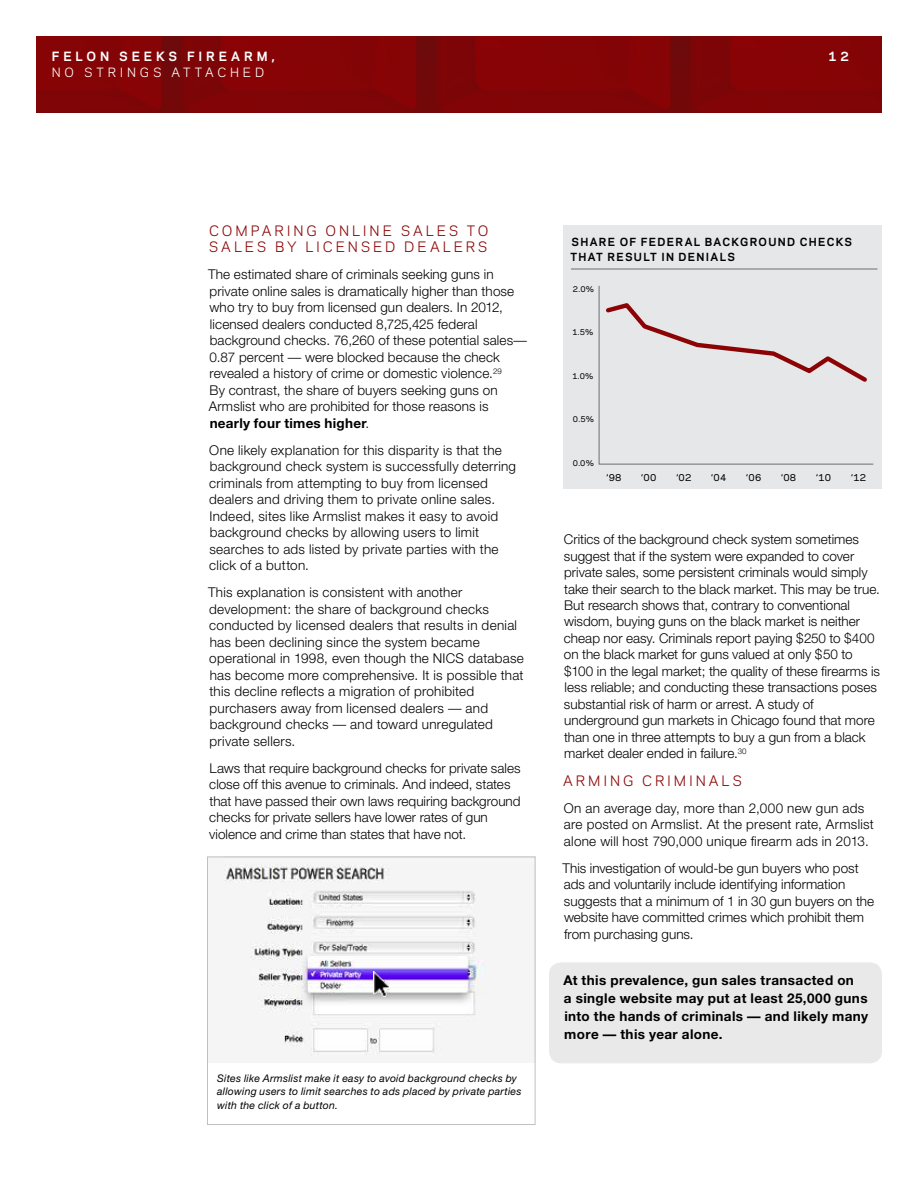
<style>
.page{position:relative;width:918px;height:1188px;background:#fff}
.page>*{position:absolute;margin:0;border:0;box-sizing:border-box;transform-origin:0 0}
.t1{font:300 13.5px/16.5px "Helvetica Neue";letter-spacing:.005em;color:#000}
.t2{font:700 13.5px/18px "Helvetica Neue";letter-spacing:.03em;color:#000}
.t3{font:13.5px/16.5px "Galaxie Polaris";letter-spacing:.21em;color:#8b0304}
.t4{font:700 12px "Galaxie Polaris";letter-spacing:.315em;color:#fff}
.t5{font:12px "Galaxie Polaris";letter-spacing:.315em;color:#fff}
.t6{font:italic 10.5px/13.5px "Helvetica Neue";letter-spacing:.02em;color:#000}
.t7{font:700 10.5px/15px "Galaxie Polaris";letter-spacing:.125em;color:#000}
.t8{font:500 9px "Galaxie Polaris";letter-spacing:.025em;color:#000}
.t9{font:500 7.5px "Galaxie Polaris";color:#000}
.s1{font-weight:700}
</style>
<div class="page">
<div style="left:549px;top:962px;width:333px;height:101px;background:#e9e9ea;border-radius:12px"></div>
<div style="left:563px;top:225px;width:319px;height:263px;background:#e6e7e8"></div>
<hr style="left:571px;top:269px;width:307px;height:1px;background:#6d6e71">
<svg style="left:598px;top:285px;width:276px;height:180px"></svg>
<img style="left:224px;top:858px;width:310px;height:198px">
<div style="left:207px;top:856px;width:329px;height:269px;border:1px solid #bec0c2"></div>
<img style="left:374px;top:971px;width:16px;height:26px">
<img style="left:36px;top:36px;width:846px;height:76px">
<p class="t4" style="left:52px;top:47px;width:224px">FELON SEEKS FIREARM,</p>
<p class="t5" style="left:52px;top:63px;width:214px">NO STRINGS ATTACHED</p>
<p class="t4" style="left:828px;top:47px;width:22px">1 2</p>
<p class="t3" style="left:209px;top:222px;width:281px">COMPARING ONLINE SALES TO<br>SALES BY LICENSED DEALERS</p>
<p class="t1" style="left:208px;top:266px;width:321px">The estimated share of criminals seeking guns in private online sales is dramatically higher than those who try to buy from licensed gun dealers. In 2012, licensed dealers conducted 8,725,425 federal background checks. 76,260 of these potential sales— 0.87 percent — were blocked because the check revealed a history of crime or domestic violence.<sup>29<br></sup>By contrast, the share of buyers seeking guns on Armslist who are prohibited for those reasons is <span class="s1">nearly four times higher</span>.</p>
<p class="t1" style="left:209px;top:441px;width:308px">One likely explanation for this disparity is that the background check system is successfully deterring criminals from attempting to buy from licensed dealers and driving them to private online sales.<br>Indeed, sites like Armslist makes it easy to avoid background checks by allowing users to limit searches to ads listed by private parties with the click of a button.</p>
<p class="t1" style="left:208px;top:584px;width:317px">This explanation is consistent with another development: the share of background checks conducted by licensed dealers that results in denial has been declining since the system became operational in 1998, even though the NICS database has become more comprehensive. It is possible that this decline reflects a migration of prohibited purchasers away from licensed dealers — and background checks — and toward unregulated private sellers.</p>
<p class="t1" style="left:209px;top:759px;width:313px">Laws that require background checks for private sales close off this avenue to criminals. And indeed, states that have passed their own laws requiring background checks for private sellers have lower rates of gun violence and crime than states that have not.</p>
<p class="t6" style="left:217px;top:1071px;width:306px">Sites like Armslist make it easy to avoid background checks by allowing users to limit searches to ads placed by private parties with the click of a button.</p>
<p class="t7" style="left:570px;top:234px;width:283px">SHARE OF FEDERAL BACKGROUND CHECKS<br>THAT RESULT IN DENIALS</p>
<p class="t9" style="left:573px;top:283px;width:23px">2.0%</p>
<p class="t9" style="left:572px;top:327px;width:23px">1.5%</p>
<p class="t9" style="left:572px;top:370px;width:23px">1.0%</p>
<p class="t9" style="left:573px;top:414px;width:22px">0.5%</p>
<p class="t9" style="left:573px;top:457px;width:23px">0.0%</p>
<p class="t8" style="left:607px;top:470px;width:16px">‘98</p>
<p class="t8" style="left:642px;top:470px;width:16px">‘00</p>
<p class="t8" style="left:677px;top:470px;width:16px">‘02</p>
<p class="t8" style="left:712px;top:470px;width:16px">‘04</p>
<p class="t8" style="left:747px;top:470px;width:16px">‘06</p>
<p class="t8" style="left:782px;top:470px;width:16px">‘08</p>
<p class="t8" style="left:817px;top:470px;width:16px">‘10</p>
<p class="t8" style="left:851px;top:470px;width:16px">‘12</p>
<p class="t1" style="left:564px;top:531px;width:318px">Critics of the background check system sometimes suggest that if the system were expanded to cover private sales, some persistent criminals would simply take their search to the black market. This may be true.<br>But research shows that, contrary to conventional wisdom, buying guns on the black market is neither cheap nor easy. Criminals report paying $250 to $400 on the black market for guns valued at only $50 to $100 in the legal market; the quality of these firearms is less reliable; and conducting these transactions poses substantial risk of harm or arrest. A study of underground gun markets in Chicago found that more than one in three attempts to buy a gun from a black market dealer ended in failure.<sup>30</sup></p>
<p class="t3" style="left:563px;top:771px;width:180px">ARMING CRIMINALS</p>
<p class="t1" style="left:564px;top:799px;width:312px">On an average day, more than 2,000 new gun ads are posted on Armslist. At the present rate, Armslist alone will host 790,000 unique firearm ads in 2013.</p>
<p class="t1" style="left:563px;top:859px;width:313px">This investigation of would-be gun buyers who post ads and voluntarily include identifying information suggests that a minimum of 1 in 30 gun buyers on the website have committed crimes which prohibit them from purchasing guns.</p>
<p class="t2" style="left:563px;top:971px;width:306px">At this prevalence, gun sales transacted on<br>a single website may put at least 25,000 guns into the hands of criminals — and likely many more — this year alone.</p>
</div>
